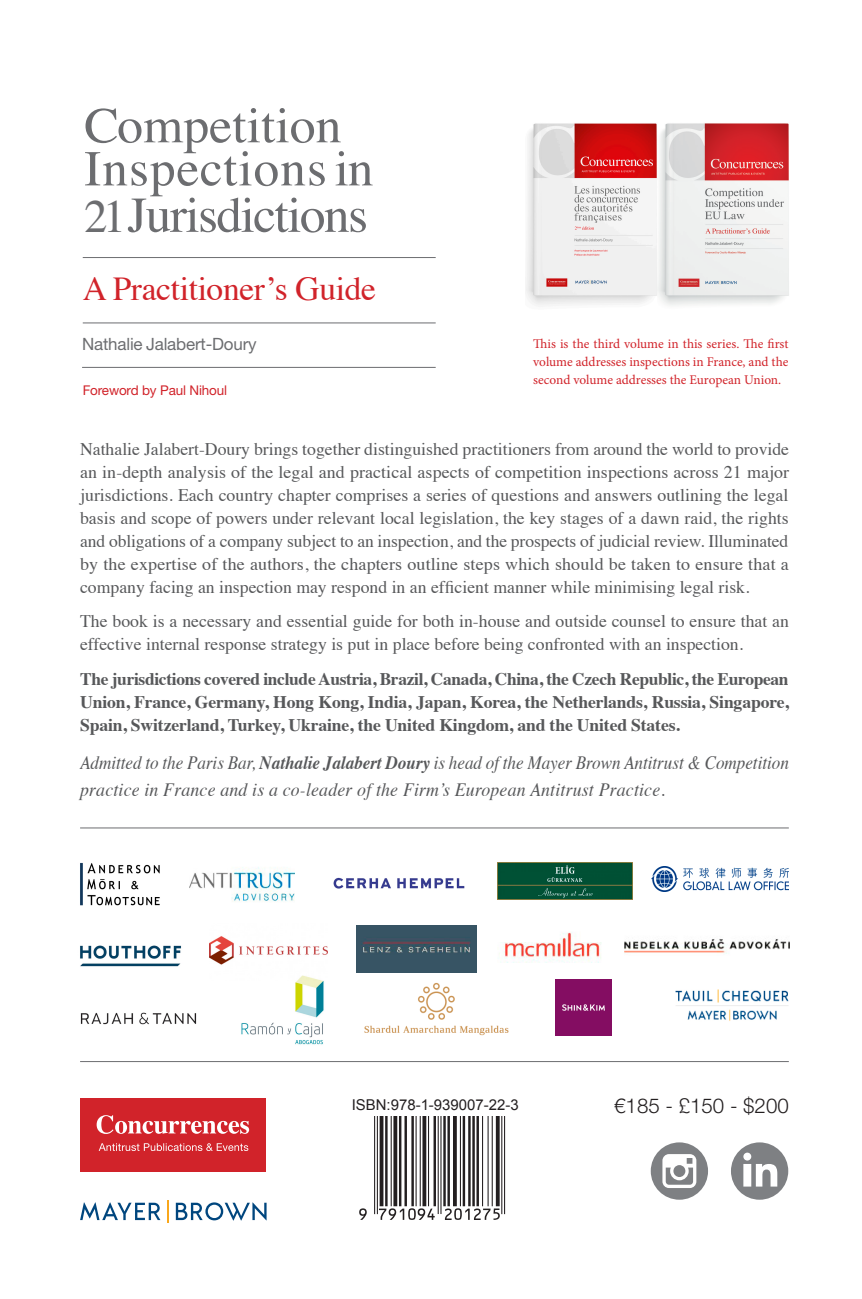
<style>
.page{position:relative;width:862px;height:1299px;background:#fff}
.page>*{position:absolute;margin:0;border:0;box-sizing:border-box;transform-origin:0 0}
.t1{font:50.2px/44.8px "Times";color:#6c6d70}
.t2{font:33.4px "Times";letter-spacing:-.01em;color:#d1232a}
.t3{font:300 20.4px "Helvetica Neue LT";color:#231f20}
.t4{font:italic 18.8px/27px "Times";color:#57585a;scale:.91 1}
.t5{font:17.6px/22.8px "Times";color:#57585a;text-align:justify}
.t6{font:700 17.6px/22.8px "Times";letter-spacing:-.01em;color:#57585a;text-align:justify}
.t7{font:17px "Helvetica Neue LT";letter-spacing:-.01em;color:#6c6d70}
.t8{font:15px "Arial";color:#231f20}
.t9{font:13.4px/18px "Minion Pro";letter-spacing:-.005em;color:#d1232a;text-align:justify}
.t10{font:13.4px "Helvetica Neue LT";letter-spacing:-.01em;color:#d1232a}
.s1{font-size:45.8px}
.s2{font-weight:700}
</style>
<div class="page">
<div style="left:80px;top:1097px;width:186px;height:74px;background:#d1232a"></div>
<svg style="left:97px;top:1115px;width:152px;height:18px"></svg>
<svg style="left:99px;top:1143px;width:149px;height:7px"></svg>
<svg style="left:80px;top:1202px;width:80px;height:17px"></svg>
<svg style="left:176px;top:1202px;width:90px;height:18px"></svg>
<hr style="left:167px;top:1200px;width:2px;height:22px;background:#f9a71b">
<svg style="left:359px;top:1116px;width:147px;height:103px"></svg>
<img style="left:526px;top:123px;width:132px;height:182px">
<img style="left:658px;top:123px;width:131px;height:183px">
<hr style="left:80px;top:827px;width:709px;height:1px;background:#6c6d70">
<hr style="left:80px;top:1061px;width:709px;height:1px;background:#6c6d70">
<img style="left:80px;top:862px;width:80px;height:43px">
<img style="left:189px;top:867px;width:106px;height:35px">
<img style="left:333px;top:877px;width:132px;height:12px">
<img style="left:651px;top:866px;width:137px;height:25px">
<img style="left:80px;top:945px;width:102px;height:22px">
<img style="left:210px;top:936px;width:117px;height:29px">
<img style="left:357px;top:925px;width:119px;height:47px">
<img style="left:499px;top:932px;width:102px;height:31px">
<img style="left:624px;top:939px;width:165px;height:15px">
<img style="left:80px;top:1012px;width:117px;height:13px">
<img style="left:241px;top:975px;width:83px;height:70px">
<img style="left:364px;top:982px;width:145px;height:54px">
<div style="left:556px;top:979px;width:56px;height:56px;background:#840d62"></div>
<img style="left:675px;top:989px;width:114px;height:32px">
<img style="left:497px;top:862px;width:136px;height:37px">
<svg style="left:731px;top:1142px;width:57px;height:57px"></svg>
<svg style="left:651px;top:1142px;width:57px;height:57px"></svg>
<hr style="left:83px;top:322px;width:353px;height:1px;background:#6c6d70">
<hr style="left:83px;top:257px;width:353px;height:1px;background:#6c6d70">
<hr style="left:82px;top:367px;width:354px;height:1px;background:#6c6d70">
<h1 class="t1" style="left:84px;top:99px;width:291px">Competition<br>Inspections in<br><span class="s1">21</span> Jurisdictions</h1>
<h2 class="t2" style="left:83px;top:257px;width:295px">A Practitioner’s Guide</h2>
<p class="t7" style="left:82px;top:334px;width:176px">Nathalie Jalabert-Doury</p>
<p class="t10" style="left:83px;top:382px;width:146px">Foreword by Paul Nihoul</p>
<p class="t9" style="left:533px;top:334px;width:257px">This is the third volume in this series. The first volume addresses inspections in France, and the second volume addresses the European Union.</p>
<p class="t5" style="left:80px;top:436px;width:710px">Nathalie Jalabert-Doury brings together distinguished practitioners from around the world to provide an in-depth analysis of the legal and practical aspects of competition inspections across 21 major jurisdictions. Each country chapter comprises a series of questions and answers outlining the legal basis and scope of powers under relevant local legislation, the key stages of a dawn raid, the rights and obligations of a company subject to an inspection, and the prospects of judicial review. Illuminated by the expertise of the authors, the chapters outline steps which should be taken to ensure that a company facing an inspection may respond in an efficient manner while minimising legal risk.</p>
<p class="t5" style="left:80px;top:608px;width:710px">The book is a necessary and essential guide for both in-house and outside counsel to ensure that an effective internal response strategy is put in place before being confronted with an inspection.</p>
<p class="t6" style="left:80px;top:665px;width:710px">The jurisdictions covered include Austria, Brazil, Canada, China, the Czech Republic, the European Union, France, Germany, Hong Kong, India, Japan, Korea, the Netherlands, Russia, Singapore, Spain, Switzerland, Turkey, Ukraine, the United Kingdom, and the United States.</p>
<p class="t4" style="left:80px;top:748px;width:780px">Admitted to the Paris Bar, <span class="s2">Nathalie Jalabert Doury</span> is head of the Mayer Brown Antitrust &amp; Competition practice in France and is a co-leader of the Firm’s European Antitrust Practice.</p>
<p class="t8" style="left:352px;top:1094px;width:168px">ISBN:978-1-939007-22-3</p>
<p class="t3" style="left:614px;top:1093px;width:176px">€185 - £150 - $200</p>
</div>
